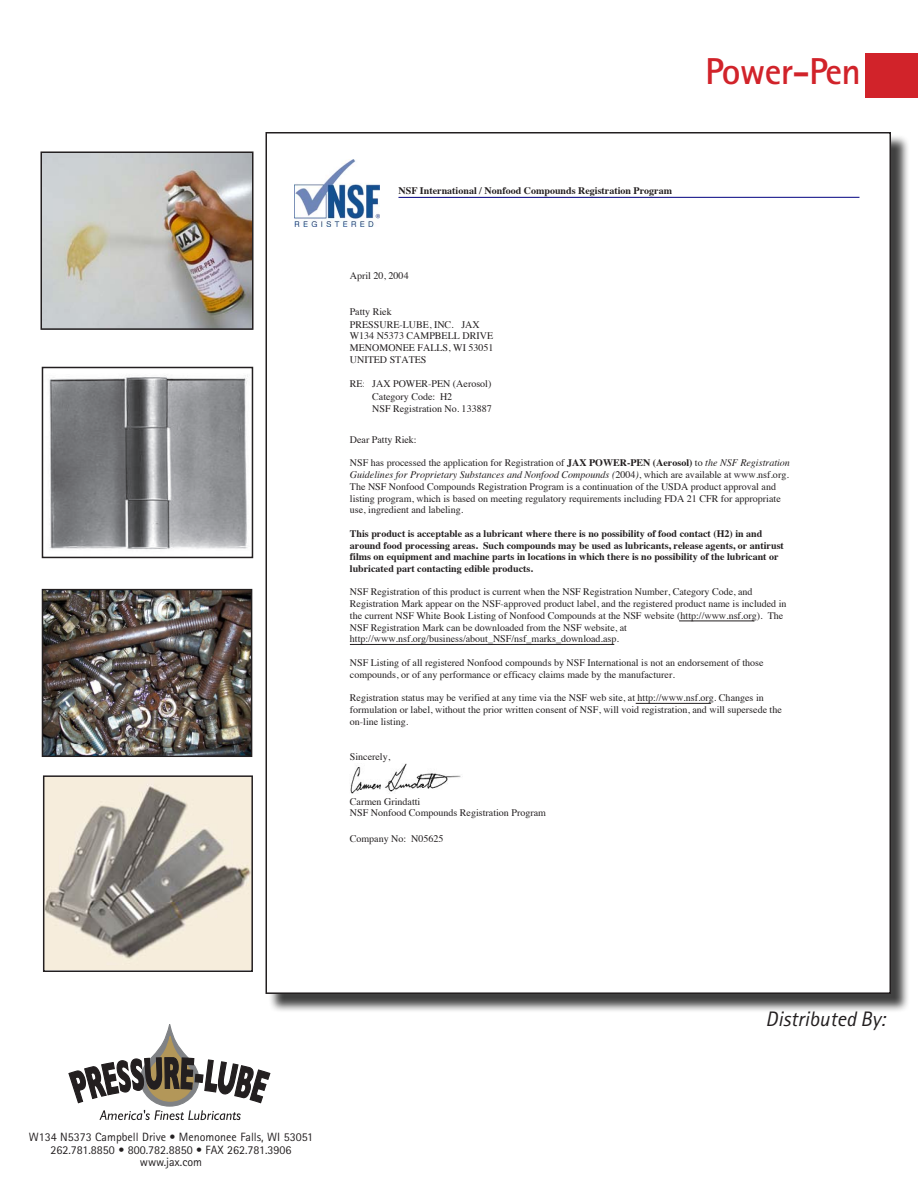
<style>
.page{position:relative;width:918px;height:1188px;background:#fff}
.page>*{position:absolute;margin:0;border:0;box-sizing:border-box;transform-origin:0 0}
.t1{font:700 37.5px "Rotis Sans Serif";letter-spacing:-.02em;color:#d1232a}
.t2{font:italic 21px "Rotis Sans Serif";color:#231f20}
.body{font:12px "Rotis Sans Serif";color:#231f20}
.t3{font:10.05px/11.9px "Times";color:#231f20}
.t4{font:700 10.05px/11.7px "Times";color:#231f20}
.s1{font-weight:700}
.s2{font-style:italic}
</style>
<div class="page">
<div style="left:866px;top:53px;width:52px;height:45px;background:#d1232a"></div>
<div style="left:268px;top:134px;width:648px;height:885px;background:#010101;opacity:.75"></div>
<div style="left:266px;top:133px;width:624px;height:860px;background:#fff"></div>
<img style="left:294px;top:159px;width:86px;height:68px">
<hr style="left:398px;top:197px;width:461px;height:1px;background:#000080">
<hr style="left:679px;top:621px;width:75px;height:1px;background:#231f20">
<hr style="left:350px;top:644px;width:264px;height:1px;background:#231f20">
<hr style="left:636px;top:703px;width:75px;height:1px;background:#231f20">
<img style="left:350px;top:764px;width:111px;height:30px">
<svg style="left:68px;top:1024px;width:203px;height:96px"></svg>
<img style="left:49px;top:375px;width:199px;height:174px">
<div style="left:42px;top:367px;width:211px;height:191px;border:2px solid #231f20"></div>
<img style="left:45px;top:592px;width:204px;height:162px">
<div style="left:42px;top:589px;width:210px;height:168px;border:2px solid #231f20"></div>
<img style="left:46px;top:778px;width:204px;height:191px">
<div style="left:43px;top:775px;width:210px;height:197px;border:2px solid #231f20"></div>
<img style="left:43px;top:154px;width:208px;height:173px">
<div style="left:40px;top:151px;width:214px;height:179px;border:2px solid #231f20"></div>
<p class="t1" style="left:705px;top:47px;width:157px">Power-Pen</p>
<p class="t4" style="left:399px;top:183px;width:275px">NSF International / Nonfood Compounds Registration Program</p>
<p class="t3" style="left:350px;top:269px;width:60px">April 20, 2004</p>
<p class="t3" style="left:350px;top:304px;width:132px;line-height:12.8px">Patty Riek<br>PRESSURE-LUBE, INC. JAX</p>
<p class="t3" style="left:350px;top:353px;width:78px">UNITED STATES</p>
<p class="t3" style="left:350px;top:329px;width:145px">W134 N5373 CAMPBELL DRIVE</p>
<p class="t3" style="left:350px;top:341px;width:145px">MENOMONEE FALLS, WI 53051</p>
<p class="t3" style="left:350px;top:377px;width:143px">RE: JAX POWER-PEN (Aerosol)</p>
<p class="t3" style="left:440px;top:390px;width:14px">H2</p>
<p class="t3" style="left:372px;top:402px;width:121px">NSF Registration No. 133887</p>
<p class="t3" style="left:350px;top:432px;width:68px">Dear Patty Riek:</p>
<p class="t3" style="left:350px;top:456px;width:442px">NSF has processed the application for Registration of <span class="s1">JAX POWER-PEN (Aerosol)</span> to <span class="s2">the NSF Registration Guidelines for Proprietary Substances and Nonfood Compounds (</span>2004<span class="s2">)</span>, which are available at www.nsf.org.<br>The NSF Nonfood Compounds Registration Program is a continuation of the USDA product approval and listing program, which is based on meeting regulatory requirements including FDA 21 CFR for appropriate use, ingredient and labeling.</p>
<p class="t4" style="left:350px;top:527px;width:435px">This product is acceptable as a lubricant where there is no possibility of food contact (H2) in and around food processing areas. Such compounds may be used as lubricants, release agents, or antirust films on equipment and machine parts in locations in which there is no possibility of the lubricant or lubricated part contacting edible products.</p>
<p class="t3" style="left:350px;top:585px;width:438px">NSF Registration of this product is current when the NSF Registration Number, Category Code, and Registration Mark appear on the NSF-approved product label, and the registered product name is included in the current NSF White Book Listing of Nonfood Compounds at the NSF website (http://www.nsf.org). The NSF Registration Mark can be downloaded from the NSF website, at http://www.nsf.org/business/about_NSF/nsf_marks_download.asp.</p>
<p class="t3" style="left:350px;top:656px;width:415px">NSF Listing of all registered Nonfood compounds by NSF International is not an endorsement of those compounds, or of any performance or efficacy claims made by the manufacturer.</p>
<p class="t3" style="left:350px;top:691px;width:433px">Registration status may be verified at any time via the NSF web site, at http://www.nsf.org. Changes in formulation or label, without the prior written consent of NSF, will void registration, and will supersede the on-line listing.</p>
<p class="t3" style="left:350px;top:750px;width:42px">Sincerely,</p>
<p class="t3" style="left:372px;top:390px;width:65px">Category Code:</p>
<p class="t3" style="left:350px;top:794px;width:198px">Carmen Grindatti<br>NSF Nonfood Compounds Registration Program</p>
<p class="t3" style="left:350px;top:832px;width:95px">Company No: N05625</p>
<p class="body" style="left:29px;top:1130px;width:286px">W134 N5373 Campbell Drive • Menomonee Falls, WI 53051</p>
<p class="body" style="left:51px;top:1142px;width:242px">262.781.8850 • 800.782.8850 • FAX 262.781.3906</p>
<p class="body" style="left:140px;top:1155px;width:64px">www.jax.com</p>
<p class="t2" style="left:766px;top:1007px;width:121px">Distributed By:</p>
</div>
